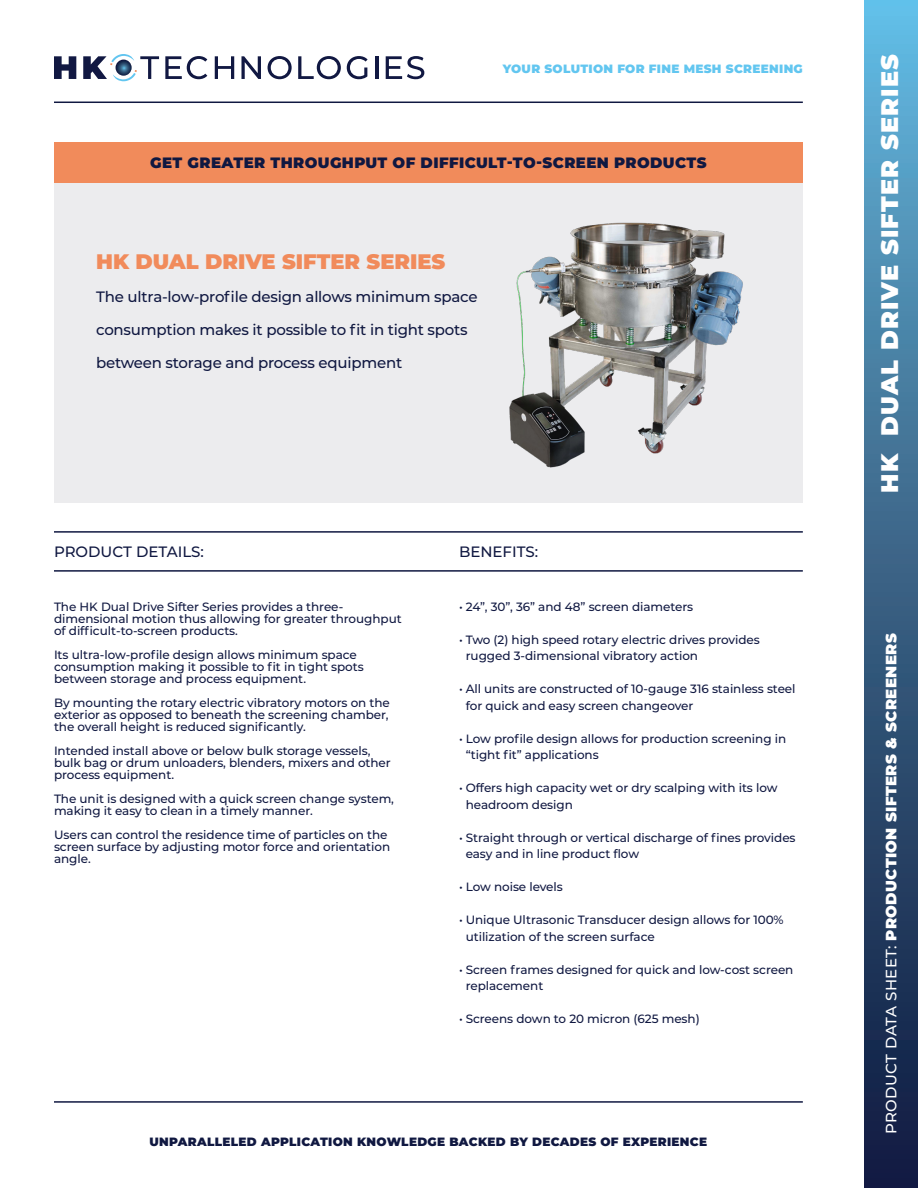
<style>
.page{position:relative;width:918px;height:1188px;background:#fff}
.page>*{position:absolute;margin:0;border:0;box-sizing:border-box;transform-origin:0 0}
.t1{font:900 24px "Montserrat";letter-spacing:.05em;color:#fff}
.t2{font:900 21px "Montserrat";color:#f18b5b}
.t3{font:500 15px "Montserrat";letter-spacing:-.015em;color:#101841}
.t4{font:900 15px "Montserrat";letter-spacing:.025em;color:#101841}
.t5{font:900 15px "Montserrat";letter-spacing:.025em;color:#fff}
.t6{font:500 12px/12px "Montserrat";letter-spacing:-.005em;color:#101841}
.t7{font:900 12px "Montserrat";letter-spacing:.025em;color:#101841}
.t8{font:900 12px "Montserrat";letter-spacing:.025em;color:#62c6f0}
.s1{font-weight:500}
</style>
<div class="page">
<svg style="left:165px;top:56px;width:42px;height:23px"></svg>
<svg style="left:215px;top:56px;width:19px;height:23px"></svg>
<svg style="left:241px;top:56px;width:20px;height:23px"></svg>
<svg style="left:268px;top:56px;width:24px;height:23px"></svg>
<svg style="left:298px;top:56px;width:43px;height:23px"></svg>
<svg style="left:347px;top:56px;width:21px;height:23px"></svg>
<hr style="left:375px;top:56px;width:3px;height:23px;background:#111842">
<svg style="left:386px;top:56px;width:38px;height:23px"></svg>
<svg style="left:54px;top:56px;width:22px;height:23px"></svg>
<svg style="left:83px;top:54px;width:76px;height:27px"></svg>
<div style="left:864px;top:0;width:54px;height:1188px;background:linear-gradient(to bottom,#63b6db,#0e1437)"></div>
<div style="left:54px;top:183px;width:749px;height:320px;background:#ececee"></div>
<img style="left:509px;top:222px;width:234px;height:246px">
<hr style="left:54px;top:102px;width:749px;height:1px;background:#101841">
<hr style="left:54px;top:1101px;width:749px;height:2px;background:#101841">
<hr style="left:54px;top:531px;width:749px;height:2px;background:#101841">
<hr style="left:54px;top:570px;width:749px;height:2px;background:#101841">
<div style="left:54px;top:142px;width:749px;height:41px;background:#f18b5b"></div>
<p class="t8" style="left:503px;top:60px;width:302px">YOUR SOLUTION FOR FINE MESH SCREENING</p>
<p class="t1" style="left:872px;top:493px;width:440px;rotate:-90deg">HK DUAL DRIVE SIFTER SERIES</p>
<p class="t4" style="left:150px;top:151px;width:558px">GET GREATER THROUGHPUT OF DIFFICULT-TO-SCREEN PRODUCTS</p>
<p class="t2" style="left:96px;top:246px;width:351px">HK DUAL DRIVE SIFTER SERIES</p>
<p class="t3" style="left:96px;top:286px;width:383px">The ultra-low-profile design allows minimum space</p>
<p class="t3" style="left:96px;top:319px;width:373px">consumption makes it possible to fit in tight spots</p>
<p class="t3" style="left:96px;top:352px;width:308px">between storage and process equipment</p>
<p class="t3" style="left:54px;top:541px;width:151px">PRODUCT DETAILS:</p>
<p class="t3" style="left:459px;top:541px;width:81px">BENEFITS:</p>
<p class="t6" style="left:54px;top:600px;width:349px">The HK Dual Drive Sifter Series provides a three&shy;dimensional motion thus allowing for greater throughput of difficult-to-screen products.</p>
<p class="t6" style="left:54px;top:648px;width:311px">Its ultra-low-profile design allows minimum space consumption making it possible to fit in tight spots between storage and process equipment.</p>
<p class="t6" style="left:54px;top:696px;width:338px;text-align:justify">By mounting the rotary electric vibratory motors on the exterior as opposed to beneath the screening chamber, the overall height is reduced significantly.</p>
<p class="t6" style="left:54px;top:744px;width:338px">Intended install above or below bulk storage vessels, bulk bag or drum unloaders, blenders, mixers and other process equipment.</p>
<p class="t6" style="left:54px;top:792px;width:342px">The unit is designed with a quick screen change system, making it easy to clean in a timely manner.</p>
<p class="t6" style="left:54px;top:828px;width:338px">Users can control the residence time of particles on the screen surface by adjusting motor force and orientation angle.</p>
<p class="t6" style="left:459px;top:600px;width:236px">• 24”, 30”, 36” and 48” screen diameters</p>
<p class="t6" style="left:466px;top:631px;width:296px;line-height:16.5px;text-indent:-7px">• Two (2) high speed rotary electric drives provides rugged 3-dimensional vibratory action</p>
<p class="t6" style="left:466px;top:680px;width:331px;line-height:16.5px;text-indent:-7px">• All units are constructed of 10-gauge 316 stainless steel for quick and easy screen changeover</p>
<p class="t6" style="left:466px;top:730px;width:322px;line-height:16.5px;text-indent:-7px">• Low profile design allows for production screening in “tight fit” applications</p>
<p class="t6" style="left:466px;top:779px;width:313px;line-height:16.5px;text-indent:-7px">• Offers high capacity wet or dry scalping with its low headroom design</p>
<p class="t6" style="left:466px;top:829px;width:331px;line-height:16.5px;text-indent:-7px">• Straight through or vertical discharge of fines provides easy and in line product flow</p>
<p class="t6" style="left:459px;top:880px;width:105px">• Low noise levels</p>
<p class="t6" style="left:466px;top:911px;width:320px;line-height:16.5px;text-indent:-7px">• Unique Ultrasonic Transducer design allows for 100% utilization of the screen surface</p>
<p class="t6" style="left:466px;top:961px;width:329px;line-height:16.5px;text-indent:-7px">• Screen frames designed for quick and low-cost screen replacement</p>
<p class="t6" style="left:459px;top:1012px;width:242px">• Screens down to 20 micron (625 mesh)</p>
<p class="t7" style="left:150px;top:1132px;width:559px">UNPARALLELED APPLICATION KNOWLEDGE BACKED BY DECADES OF EXPERIENCE</p>
<p class="t5" style="left:880px;top:1134px;width:502px;rotate:-90deg"><span class="s1">PRODUCT DATA SHEET:</span> PRODUCTION SIFTERS &amp; SCREENERS</p>
</div>
